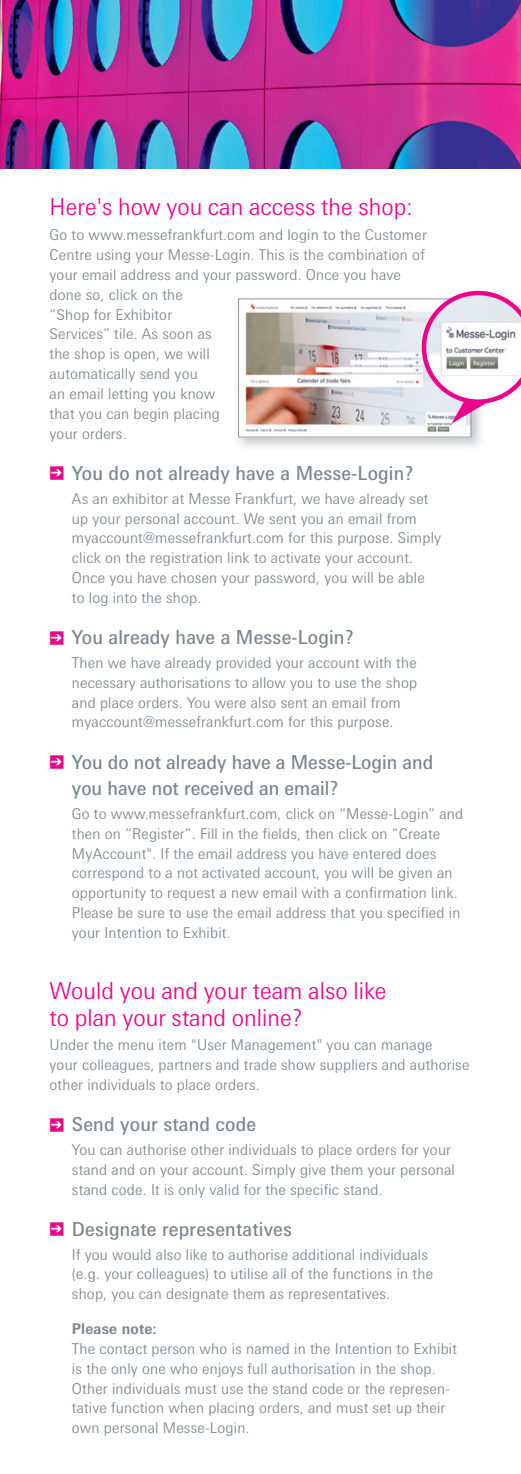
<style>
.page{position:relative;width:521px;height:1474px;background:#fff}
.page>*{position:absolute;margin:0;border:0;box-sizing:border-box;transform-origin:0 0}
.t1{font:300 23.28px/26.4px "Messe Univers";color:#ed028c}
.t2{font:19.25px/26.4px "Messe Univers";letter-spacing:.01em;color:#7a868d}
.t3{font:300 14.88px/19.8px "Messe Univers";letter-spacing:.01em;color:#7a868d}
.t4{font:700 14.88px "Messe Univers";letter-spacing:.01em;color:#7a868d}
.s1{color:#fff}
</style>
<div class="page">
<img style="left:238px;top:424px;width:243px;height:23px">
<img style="left:238px;top:298px;width:233px;height:139px">
<img style="left:0;top:0;width:521px;height:169px">
<svg style="left:422px;top:291px;width:99px;height:133px"></svg>
<h1 class="t1" style="left:50px;top:193px;width:365px">Here's how you can access the shop:</h1>
<p class="t3" style="left:50px;top:225px;width:379px">Go to www.messefrankfurt.com and login to the Customer<br>Centre using your Messe-Login. This is the combination of your email address and your password. Once you have done so, click on the<br>“Shop for Exhibitor<br>Services” tile. As soon as<br>the shop is open, we will<br>automatically send you<br>an email letting you know<br>that you can begin placing<br>your orders.</p>
<p class="t2" style="left:51px;top:459px;width:364px"><span class="s1">➔</span> You do not already have a Messe-Login?</p>
<p class="t3" style="left:72px;top:488px;width:371px">As an exhibitor at Messe Frankfurt, we have already set up your personal account. We sent you an email from myaccount@messefrankfurt.com for this purpose. Simply click on the registration link to activate your account.<br>Once you have chosen your password, you will be able<br>to log into the shop.</p>
<p class="t2" style="left:51px;top:624px;width:304px"><span class="s1">➔</span> You already have a Messe-Login?</p>
<p class="t3" style="left:72px;top:652px;width:347px">Then we have already provided your account with the necessary authorisations to allow you to use the shop and place orders. You were also sent an email from myaccount@messefrankfurt.com for this purpose.</p>
<p class="t2" style="left:72px;top:748px;width:363px;text-indent:-21px"><span class="s1">➔</span> You do not already have a Messe-Login and you have not received an email?</p>
<p class="t3" style="left:72px;top:803px;width:393px">Go to www.messefrankfurt.com, click on “Messe-Login” and then on “Register”. Fill in the fields, then click on “Create MyAccount". If the email address you have entered does correspond to a not activated account, you will be given an opportunity to request a new email with a confirmation link.<br>Please be sure to use the email address that you specified in your Intention to Exhibit.</p>
<h1 class="t1" style="left:50px;top:977px;width:338px">Would you and your team also like to plan your stand online?</h1>
<p class="t3" style="left:50px;top:1034px;width:421px">Under the menu item "User Management" you can manage<br>your colleagues, partners and trade show suppliers and authorise other individuals to place orders.</p>
<p class="t2" style="left:51px;top:1111px;width:206px"><span class="s1">➔</span> Send your stand code</p>
<p class="t3" style="left:72px;top:1139px;width:384px">You can authorise other individuals to place orders for your stand and on your account. Simply give them your personal stand code. It is only valid for the specific stand.</p>
<p class="t2" style="left:51px;top:1215px;width:242px"><span class="s1">➔</span> Designate representatives</p>
<p class="t3" style="left:72px;top:1244px;width:363px">If you would also like to authorise additional individuals (e.g. your colleagues) to utilise all of the functions in the shop, you can designate them as representatives.</p>
<p class="t4" style="left:72px;top:1319px;width:86px">Please note:</p>
<p class="t3" style="left:72px;top:1338px;width:387px">The contact person who is named in the Intention to Exhibit is the only one who enjoys full authorisation in the shop.<br>Other individuals must use the stand code or the represen&shy;tative function when placing orders, and must set up their own personal Messe-Login.</p>
</div>
